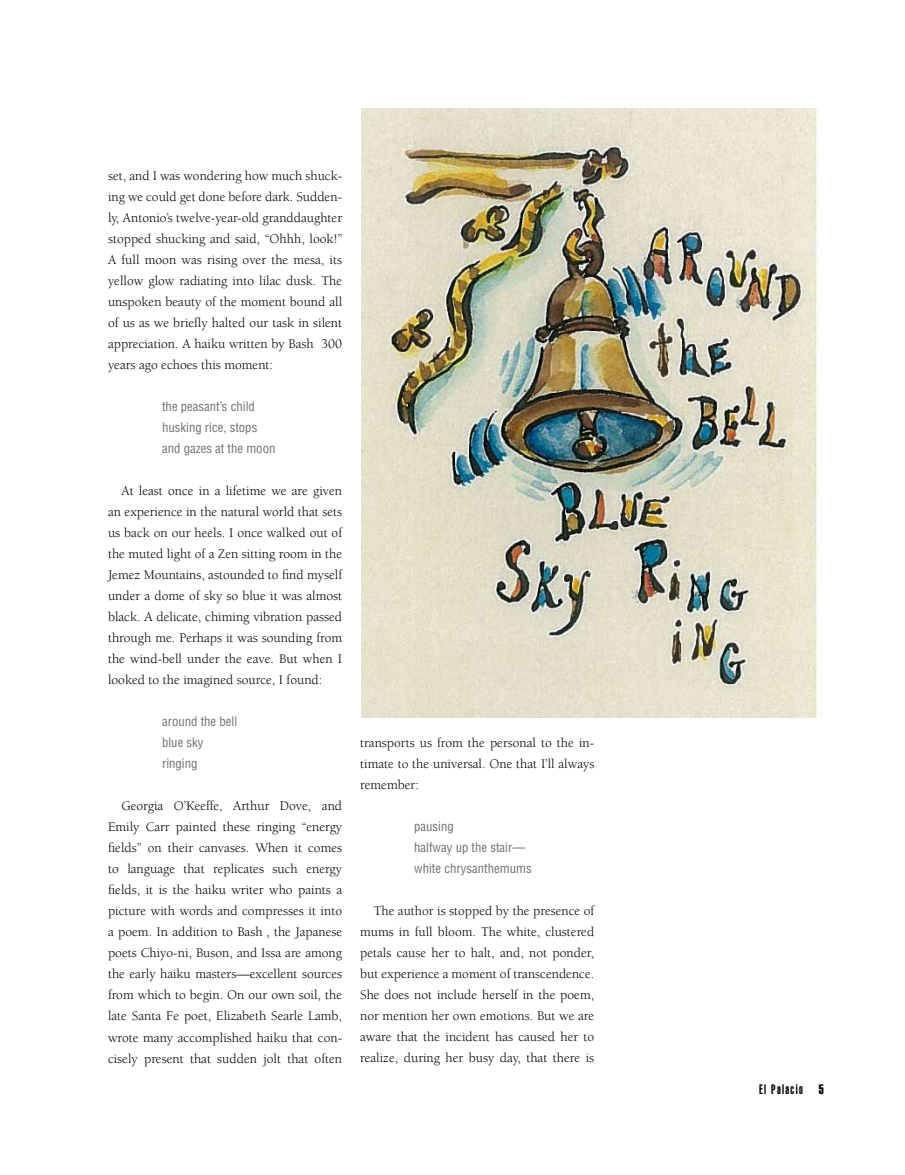
<style>
.page{position:relative;width:905px;height:1175px;background:#fff}
.page>*{position:absolute;margin:0;border:0;box-sizing:border-box;transform-origin:0 0}
.t1{font:13.5px/21px "Berkeley";color:#000;text-align:justify}
.t2{font:900 extra-condensed 13.5px "Helvetica";letter-spacing:.1em;color:#000}
.t3{font:condensed 12.75px/21px "Helvetica";color:#6d6f71}
.s1{font-family:"Helvetica Extra Compressed";font-weight:400;font-stretch:normal}
</style>
<div class="page">
<img style="left:362px;top:108px;width:457px;height:609px">
<p class="t1" style="left:108px;top:166px;width:236px">set, and I was wondering how much shuck&shy;ing we could get done before dark. Sudden&shy;ly, Antonio’s twelve-year-old granddaughter stopped shucking and said, “Ohhh, look!” A full moon was rising over the mesa, its yellow glow radiating into lilac dusk. The unspoken beauty of the moment bound all of us as we briefly halted our task in silent appreciation. A haiku written by Bashō 300 years ago echoes this moment:</p>
<p class="t3" style="left:162px;top:396px;width:115px">the peasant’s child husking rice, stops and gazes at the moon</p>
<p class="t1" style="left:108px;top:481px;width:236px;text-indent:14px">At least once in a lifetime we are given an experience in the natural world that sets us back on our heels. I once walked out of the muted light of a Zen sitting room in the Jemez Mountains, astounded to find myself under a dome of sky so blue it was almost black. A delicate, chiming vibration passed through me. Perhaps it was sounding from the wind-bell under the eave. But when I looked to the imagined source, I found:</p>
<p class="t3" style="left:162px;top:711px;width:77px">around the bell blue sky ringing</p>
<p class="t1" style="left:108px;top:796px;width:236px;text-indent:14px">Georgia O’Keeffe, Arthur Dove, and Emily Carr painted these ringing “energy fields” on their canvases. When it comes to language that replicates such energy fields, it is the haiku writer who paints a picture with words and compresses it into a poem. In addition to Bashō, the Japanese poets Chiyo-ni, Buson, and Issa are among the early haiku masters—excellent sources from which to begin. On our own soil, the late Santa Fe poet, Elizabeth Searle Lamb, wrote many accomplished haiku that con&shy;cisely present that sudden jolt that often</p>
<p class="t1" style="left:360px;top:733px;width:236px">transports us from the personal to the in&shy;timate to the universal. One that I’ll always remember:</p>
<p class="t3" style="left:414px;top:816px;width:119px">pausing<br>halfway up the stair— white chrysanthemums</p>
<p class="t1" style="left:360px;top:901px;width:236px;text-indent:14px">The author is stopped by the presence of mums in full bloom. The white, clustered petals cause her to halt, and, not ponder, but experience a moment of transcendence.<br>She does not include herself in the poem, nor mention her own emotions. But we are aware that the incident has caused her to realize, during her busy day, that there is</p>
<p class="t2" style="left:759px;top:1081px;width:66px">El Palacio <span class="s1">5</span></p>
</div>
